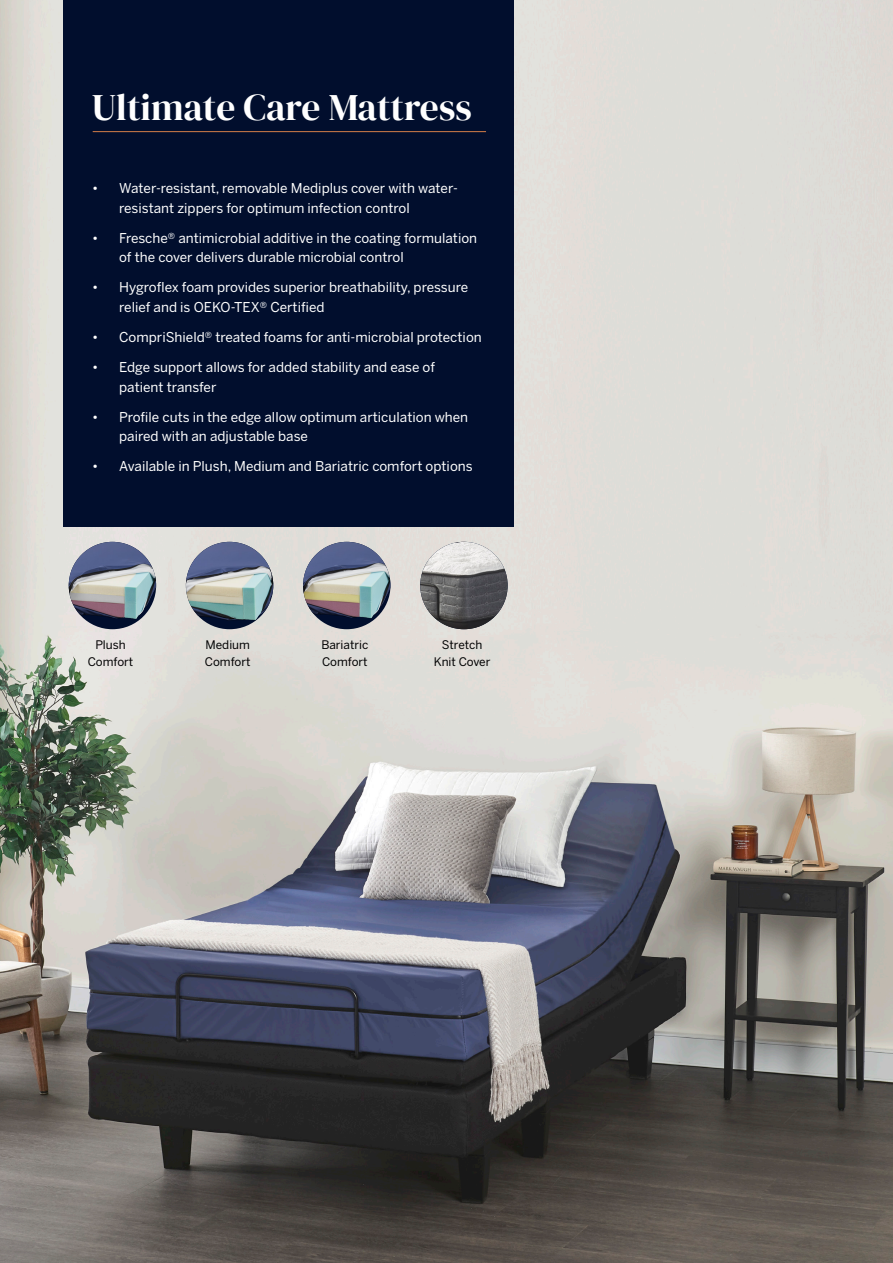
<style>
.page{position:relative;width:893px;height:1263px;background:#fff}
.page>*{position:absolute;margin:0;border:0;box-sizing:border-box;transform-origin:0 0}
.t1{font:37.5px "DM Serif Display";color:#fff}
.t2{font:13.5px/19.5px "Benton Sans";color:#fff}
.t3{font:11.7px/17px "Benton Sans";color:#000001}
</style>
<div class="page">
<img style="left:0;top:0;width:893px;height:1263px">
<div style="left:63px;top:0;width:450px;height:526px;background:#010e2d"></div>
<hr style="left:93px;top:131px;width:393px;height:1px;background:#d67f48">
<img style="left:69px;top:542px;width:87px;height:87px;border-radius:44px">
<img style="left:186px;top:542px;width:87px;height:87px;border-radius:44px">
<img style="left:303px;top:542px;width:87px;height:87px;border-radius:44px">
<img style="left:420px;top:542px;width:88px;height:87px;border-radius:44px">
<p class="t1" style="left:92px;top:85px;width:381px">Ultimate Care Mattress</p>
<p class="t2" style="left:119px;top:179px;width:340px;text-indent:-27px">• Water-resistant, removable Mediplus cover with water&shy;resistant zippers for optimum infection control</p>
<p class="t2" style="left:119px;top:228px;width:359px;text-indent:-27px">• Fresche® antimicrobial additive in the coating formulation of the cover delivers durable microbial control</p>
<p class="t2" style="left:119px;top:278px;width:350px;text-indent:-27px">• Hygroflex foam provides superior breathability, pressure relief and is OEKO-TEX® Certified</p>
<p class="t2" style="left:92px;top:327px;width:391px">• CompriShield® treated foams for anti-microbial protection</p>
<p class="t2" style="left:119px;top:357px;width:317px;text-indent:-27px">• Edge support allows for added stability and ease of patient transfer</p>
<p class="t2" style="left:119px;top:407px;width:350px;text-indent:-27px">• Profile cuts in the edge allow optimum articulation when paired with an adjustable base</p>
<p class="t2" style="left:92px;top:456px;width:382px">• Available in Plush, Medium and Bariatric comfort options</p>
<p class="t3" style="left:88px;top:636px;width:47px;text-align:center">Plush<br>Comfort</p>
<p class="t3" style="left:205px;top:636px;width:47px">Medium<br>Comfort</p>
<p class="t3" style="left:321px;top:636px;width:49px">Bariatric<br>Comfort</p>
<p class="t3" style="left:442px;top:636px;width:42px">Stretch</p>
<p class="t3" style="left:434px;top:653px;width:58px">Knit Cover</p>
</div>
